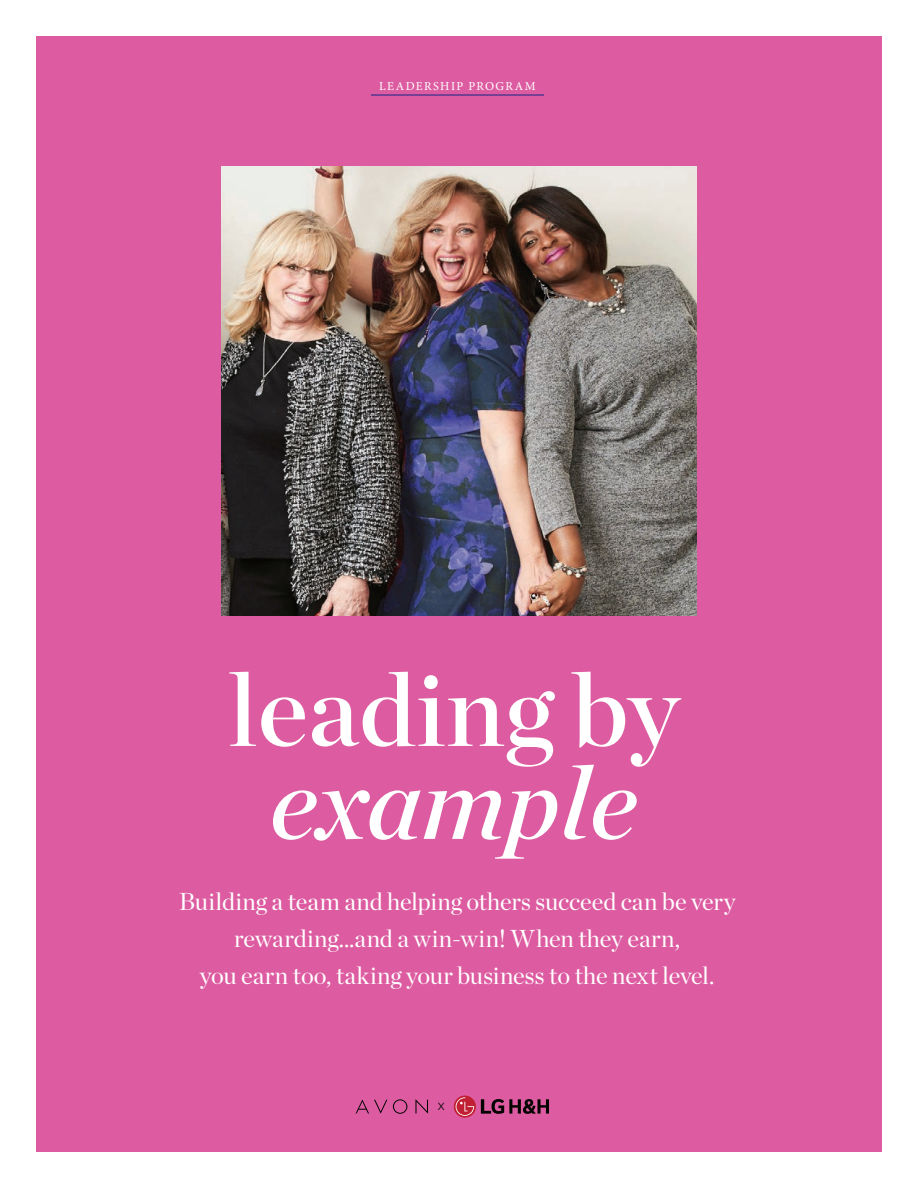
<style>
.page{position:relative;width:918px;height:1188px;background:#fff}
.page>*{position:absolute;margin:0;border:0;box-sizing:border-box;transform-origin:0 0}
.t1{font:103.5px "Chronicle Display Semi";color:#fff}
.t2{font:italic 103.5px "Chronicle Display Semi";color:#fff}
.t3{font:24.45px/37.5px "Chronicle Display";color:#fff;text-align:center}
.t4{font:12.15px "Minion Pro";letter-spacing:.12em;color:#fff}
.t5{font:10.35px "Gotham";color:#040503}
</style>
<div class="page">
<div style="left:36px;top:36px;width:846px;height:1116px;background:#dd5ca1"></div>
<img style="left:222px;top:166px;width:474px;height:450px">
<hr style="left:371px;top:94px;width:173px;height:2px;background:#6d3d93">
<svg style="left:393px;top:1099px;width:14px;height:15px"></svg>
<svg style="left:356px;top:1100px;width:31px;height:13px"></svg>
<svg style="left:415px;top:1099px;width:13px;height:14px"></svg>
<svg style="left:454px;top:1096px;width:22px;height:22px"></svg>
<svg style="left:456px;top:1097px;width:19px;height:19px"></svg>
<svg style="left:481px;top:1099px;width:68px;height:15px"></svg>
<p class="t4" style="left:379px;top:78px;width:158px">LEADERSHIP PROGRAM</p>
<h1 class="t1" style="left:228px;top:629px;width:457px">leading by</h1>
<h1 class="t2" style="left:270px;top:719px;width:368px">example</h1>
<p class="t3" style="left:179px;top:880px;width:558px">Building a team and helping others succeed can be very rewarding...and a win-win! When they earn,<br>you earn too, taking your business to the next level.</p>
<p class="t5" style="left:438px;top:1101px;width:9px">X</p>
</div>
